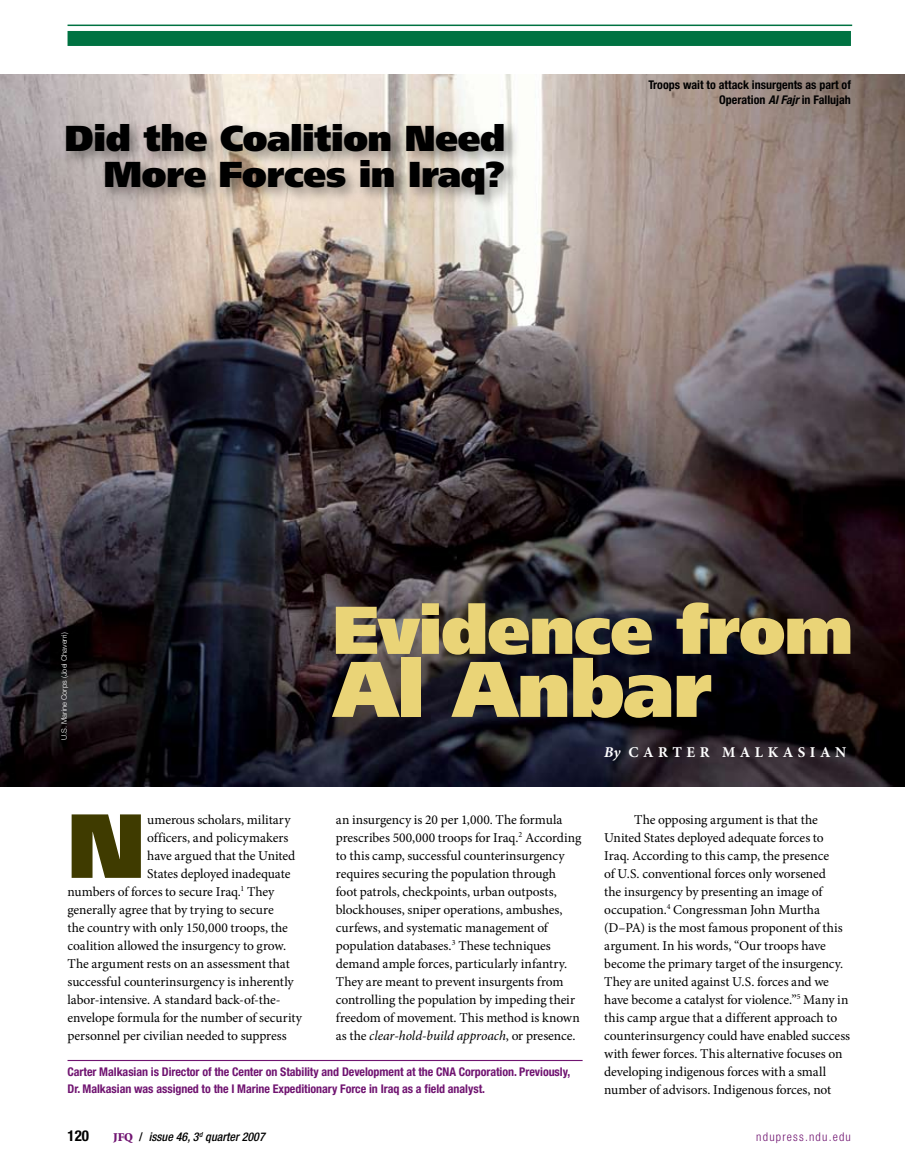
<style>
.page{position:relative;width:905px;height:1175px;background:#fff}
.page>*{position:absolute;margin:0;border:0;box-sizing:border-box;transform-origin:0 0}
.t1{font:900 90.9px "Frutiger LT Std";color:#3f3b00}
.t2{font:900 78.75px "Frutiger LT Std";letter-spacing:-.02em;color:#ead477}
.t3{font:900 67.5px "Frutiger LT Std";letter-spacing:-.02em;color:#ead477}
.t4{font:900 36px/36px "Frutiger LT Std";letter-spacing:-.01em;color:#000;text-align:right}
.t5{font:700 15px "Minion Pro";letter-spacing:.3em;color:#fff}
.t6{font:700 condensed 15px "Helvetica Neue LT Std";color:#000}
.t7{font:13.5px/18px "Minion Pro";letter-spacing:-.005em;color:#000}
.t8{font:700 condensed 12px/16.5px "Helvetica Neue LT Std";letter-spacing:-.005em;color:#701471}
.t9{font:700 condensed 12px/15px "Helvetica Neue LT Std";color:#000;text-align:right}
.t10{font:italic 500 condensed 12px "Helvetica Neue LT Std";color:#000}
.t11{font:300 condensed 12px "Helvetica Neue LT Std";letter-spacing:.1em;color:#701471}
.t12{font:300 7.5px "Helvetica Neue LT Std";color:#fff}
.s1{font-style:italic}
.s2{font-family:"Minion Std";font-weight:900;font-style:normal;font-stretch:normal;color:#701471}
.s3{font-style:normal}
</style>
<div class="page">
<div style="left:68px;top:31px;width:782px;height:15px;background:#007242"></div>
<hr style="left:68px;top:25px;width:784px;height:1px;background:#007242">
<img style="left:0;top:74px;width:904px;height:712px">
<hr style="left:68px;top:1059px;width:514px;height:2px;background:#701471">
<div style="left:59px;top:117px;width:463px;height:96px;background:#000;opacity:.4"></div>
<h3 class="t4" style="left:65px;top:120px;width:442px">Did the Coalition Need<br>More Forces in Iraq?</h3>
<p class="t9" style="left:648px;top:77px;width:204px">Troops wait to attack insurgents as part of<br>Operation <span class="s1">Al Fajr</span> in Fallujah</p>
<p class="t12" style="left:60px;top:740px;width:109px;rotate:-90deg">U.S. Marine Corps (Joel Chaverri)</p>
<h3 class="t3" style="left:333px;top:589px;width:521px">Evidence from</h3>
<h2 class="t2" style="left:333px;top:641px;width:380px">Al Anbar</h2>
<p class="t5" style="left:604px;top:742px;width:243px"><span class="s1">By</span> CAR TER MALKASIAN</p>
<h1 class="t1" style="left:68px;top:790px;width:79px">N</h1>
<p class="t7" style="left:147px;top:810px;width:145px">umerous scholars, military</p>
<p class="t7" style="left:147px;top:828px;width:143px">officers, and policymakers</p>
<p class="t7" style="left:147px;top:846px;width:150px">have argued that the United</p>
<p class="t7" style="left:147px;top:864px;width:145px">States deployed inadequate</p>
<p class="t7" style="left:68px;top:882px;width:208px">numbers of forces to secure Iraq.<sup>1</sup> They</p>
<p class="t7" style="left:68px;top:900px;width:208px">generally agree that by trying to secure</p>
<p class="t7" style="left:68px;top:918px;width:222px">the country with only 150,000 troops, the</p>
<p class="t7" style="left:68px;top:936px;width:220px">coalition allowed the insurgency to grow.</p>
<p class="t7" style="left:68px;top:954px;width:224px">The argument rests on an assessment that</p>
<p class="t7" style="left:68px;top:972px;width:228px">successful counterinsurgency is inherently</p>
<p class="t7" style="left:68px;top:990px;width:215px">labor-intensive. A standard back-of-the-</p>
<p class="t7" style="left:68px;top:1008px;width:236px">envelope formula for the number of security</p>
<p class="t7" style="left:68px;top:1026px;width:221px">personnel per civilian needed to suppress</p>
<p class="t7" style="left:336px;top:810px;width:247px">an insurgency is 20 per 1,000. The formula prescribes 500,000 troops for Iraq.<sup>2</sup> According to this camp, successful counterinsurgency requires securing the population through<br>foot patrols, checkpoints, urban outposts, blockhouses, sniper operations, ambushes, curfews, and systematic management of population databases.<sup>3</sup> These techniques demand ample forces, particularly infantry.<br>They are meant to prevent insurgents from controlling the population by impeding their freedom of movement. This method is known as the <span class="s1">clear-hold-build approach</span>, or presence.</p>
<p class="t8" style="left:68px;top:1063px;width:504px">Carter Malkasian is Director of the Center on Stability and Development at the CNA Corporation. Previously,<br>Dr. Malkasian was assigned to the I Marine Expeditionary Force in Iraq as a field analyst.</p>
<p class="t7" style="left:604px;top:810px;width:247px;text-indent:30px">The opposing argument is that the United States deployed adequate forces to Iraq. According to this camp, the presence<br>of U.S. conventional forces only worsened<br>the insurgency by presenting an image of occupation.<sup>4</sup> Congressman John Murtha (D–PA) is the most famous proponent of this argument. In his words, “Our troops have become the primary target of the insurgency.<br>They are united against U.S. forces and we have become a catalyst for violence.”<sup>5</sup> Many in this camp argue that a different approach to counterinsurgency could have enabled success with fewer forces. This alternative focuses on developing indigenous forces with a small number of advisors. Indigenous forces, not</p>
<p class="t6" style="left:68px;top:1126px;width:23px">120</p>
<p class="t10" style="left:113px;top:1129px;width:153px"><span class="s2">JFQ</span> <span class="s3">/</span> issue 46, 3<sup>d</sup> quarter 2007</p>
<p class="t11" style="left:756px;top:1129px;width:96px">ndupress.ndu.edu</p>
</div>
